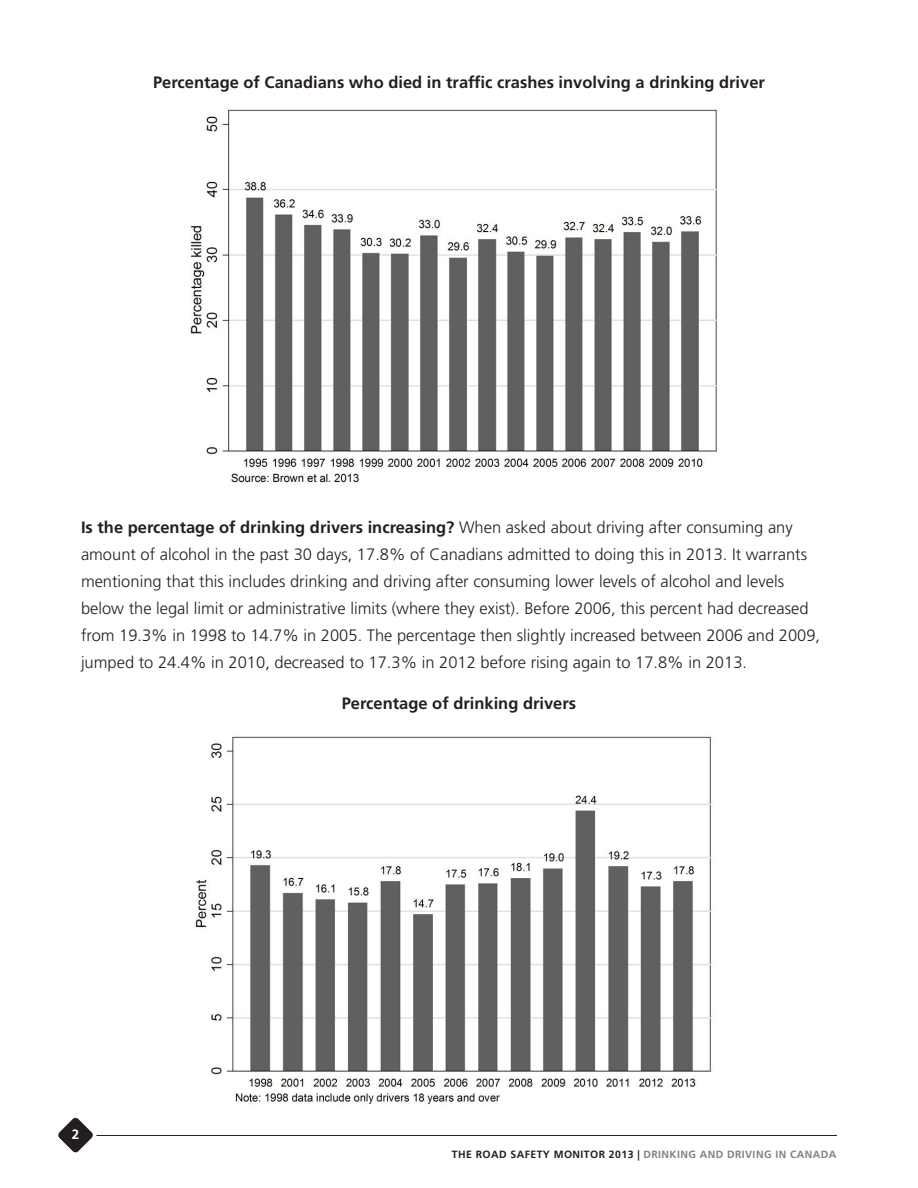
<style>
.page{position:relative;width:918px;height:1188px;background:#fff}
.page>*{position:absolute;margin:0;border:0;box-sizing:border-box;transform-origin:0 0}
.BODY_COPY{font:300 16.5px/27px "Frutiger LT Std";color:#231f20}
.BODY_COPY-2{font:700 16.5px "Frutiger LT Std";color:#231f20}
.t1{font:700 13.5px "Frutiger LT Std";color:#fff}
.t2{font:700 10.5px "Frutiger LT Std";letter-spacing:.04em;color:#808285}
.s1{font-weight:700}
.s2{color:#231f20}
</style>
<div class="page">
<hr style="left:96px;top:1135px;width:741px;height:1px;background:#231f20">
<svg style="left:58px;top:1117px;width:35px;height:36px"></svg>
<img style="left:190px;top:109px;width:527px;height:374px">
<img style="left:195px;top:736px;width:517px;height:369px">
<p class="BODY_COPY-2" style="left:153px;top:73px;width:613px">Percentage of Canadians who died in traffic crashes involving a drinking driver</p>
<p class="BODY_COPY" style="left:81px;top:515px;width:741px"><span class="s1">Is the percentage of drinking drivers increasing?</span> When asked about driving after consuming any amount of alcohol in the past 30 days, 17.8% of Canadians admitted to doing this in 2013. It warrants mentioning that this includes drinking and driving after consuming lower levels of alcohol and levels below the legal limit or administrative limits (where they exist). Before 2006, this percent had decreased from 19.3% in 1998 to 14.7% in 2005. The percentage then slightly increased between 2006 and 2009, jumped to 24.4% in 2010, decreased to 17.3% in 2012 before rising again to 17.8% in 2013.</p>
<p class="BODY_COPY-2" style="left:342px;top:694px;width:236px">Percentage of drinking drivers</p>
<p class="t1" style="left:72px;top:1126px;width:9px">2</p>
<p class="t2" style="left:452px;top:1148px;width:386px"><span class="s2">THE ROAD SAFETY MONITOR 2013 |</span> DRINKING AND DRIVING IN CANADA</p>
</div>
